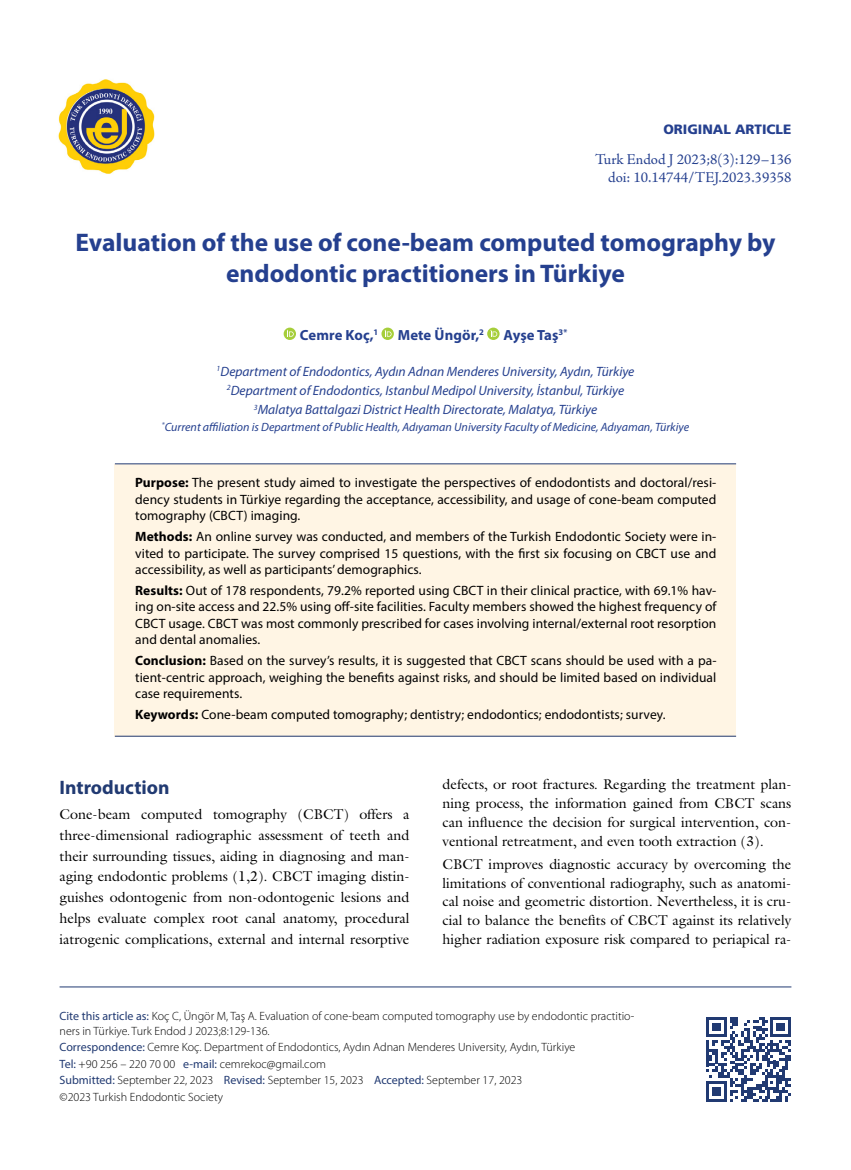
<style>
.page{position:relative;width:851px;height:1170px;background:#fff}
.page>*{position:absolute;margin:0;border:0;box-sizing:border-box;transform-origin:0 0}
.t1{font:700 25.5px/30.6px "Myriad Pro";color:#25408f;text-align:center}
.t2{font:700 19.5px "Myriad Pro";color:#213a72}
.t3{font:15px/18px "Adobe Jenson Pro";color:#25408f;text-align:right}
.t4{font:700 14.7px "Myriad Pro";letter-spacing:.005em;color:#25408f}
.t5{font:14.25px/18.8px "Galliard Normal Tr";color:#000;text-align:justify}
.t6{font:13.5px/16.5px "Myriad Pro";letter-spacing:.005em;color:#000;text-align:justify}
.t7{font:italic 13.5px/19.2px "Myriad Pro";color:#25408f;text-align:center}
.t8{font:13.5px "Frutiger Black Nr Tr";color:#25408f}
.t9{font:300 12px/16.5px "Myriad Pro";color:#000}
.t10{font:italic 12px "Myriad Pro";color:#25408f}
.s1{font-weight:700}
.s2{font-weight:400;color:#213a72}
</style>
<div class="page">
<hr style="left:60px;top:986px;width:731px;height:1px;background:#213a72">
<svg style="left:706px;top:1017px;width:84px;height:84px"></svg>
<svg style="left:283px;top:327px;width:13px;height:13px"></svg>
<svg style="left:287px;top:330px;width:7px;height:6px"></svg>
<svg style="left:381px;top:327px;width:13px;height:13px"></svg>
<svg style="left:385px;top:330px;width:6px;height:6px"></svg>
<svg style="left:487px;top:327px;width:12px;height:13px"></svg>
<svg style="left:490px;top:330px;width:7px;height:6px"></svg>
<div style="left:115px;top:464px;width:621px;height:272px;background:#fff5e4"></div>
<hr style="left:115px;top:463px;width:621px;height:1px;background:#213a72">
<hr style="left:115px;top:735px;width:621px;height:1px;background:#213a72">
<img style="left:58px;top:79px;width:97px;height:95px">
<p class="t8" style="left:663px;top:121px;width:129px">ORIGINAL ARTICLE</p>
<p class="t3" style="left:595px;top:150px;width:198px">Turk Endod J 2023;8(3):129–136 doi: 10.14744/TEJ.2023.39358</p>
<h1 class="t1" style="left:75px;top:226px;width:701px">Evaluation of the use of cone-beam computed tomography by endodontic practitioners in Türkiye</h1>
<p class="t4" style="left:300px;top:325px;width:80px">Cemre Koç,<sup>1</sup></p>
<p class="t4" style="left:398px;top:325px;width:88px">Mete Üngör,<sup>2</sup></p>
<p class="t4" style="left:503px;top:325px;width:65px">Ayşe Taş<sup>3*</sup></p>
<p class="t7" style="left:216px;top:361px;width:419px"><sup>1</sup>Department of Endodontics, Aydın Adnan Menderes University, Aydın, Türkiye<br><sup>2</sup>Department of Endodontics, Istanbul Medipol University, İstanbul, Türkiye<br><sup>3</sup>Malatya Battalgazi District Health Directorate, Malatya, Türkiye</p>
<p class="t10" style="left:162px;top:419px;width:529px"><sup>*</sup>Current affiliation is Department of Public Health, Adıyaman University Faculty of Medicine, Adıyaman, Türkiye</p>
<p class="t6" style="left:135px;top:474px;width:582px"><span class="s1">Purpose:</span> The present study aimed to investigate the perspectives of endodontists and doctoral/resi&shy;dency students in Türkiye regarding the acceptance, accessibility, and usage of cone-beam computed tomography (CBCT) imaging.</p>
<p class="t6" style="left:135px;top:528px;width:582px"><span class="s1">Methods:</span> An online survey was conducted, and members of the Turkish Endodontic Society were in&shy;vited to participate. The survey comprised 15 questions, with the first six focusing on CBCT use and accessibility, as well as participants’ demographics.</p>
<p class="t6" style="left:135px;top:582px;width:582px"><span class="s1">Results:</span> Out of 178 respondents, 79.2% reported using CBCT in their clinical practice, with 69.1% hav&shy;ing on-site access and 22.5% using off-site facilities. Faculty members showed the highest frequency of CBCT usage. CBCT was most commonly prescribed for cases involving internal/external root resorption and dental anomalies.</p>
<p class="t6" style="left:135px;top:652px;width:582px"><span class="s1">Conclusion:</span> Based on the survey’s results, it is suggested that CBCT scans should be used with a pa&shy;tient-centric approach, weighing the benefits against risks, and should be limited based on individual case requirements.</p>
<p class="t6" style="left:135px;top:706px;width:531px"><span class="s1">Keywords:</span> Cone-beam computed tomography; dentistry; endodontics; endodontists; survey.</p>
<h2 class="t2" style="left:60px;top:774px;width:111px">Introduction</h2>
<p class="t5" style="left:60px;top:803px;width:351px;line-height:20.9px">Cone-beam computed tomography (CBCT) offers a three-dimensional radiographic assessment of teeth and their surrounding tissues, aiding in diagnosing and man&shy;aging endodontic problems (1,2). CBCT imaging distin&shy;guishes odontogenic from non-odontogenic lesions and helps evaluate complex root canal anatomy, procedural iatrogenic complications, external and internal resorptive</p>
<p class="t5" style="left:442px;top:774px;width:350px">defects, or root fractures. Regarding the treatment plan&shy;ning process, the information gained from CBCT scans can influence the decision for surgical intervention, con&shy;ventional retreatment, and even tooth extraction (3).</p>
<p class="t5" style="left:442px;top:854px;width:350px">CBCT improves diagnostic accuracy by overcoming the limitations of conventional radiography, such as anatomi&shy;cal noise and geometric distortion. Nevertheless, it is cru&shy;cial to balance the benefits of CBCT against its relatively higher radiation exposure risk compared to periapical ra-</p>
<p class="t9" style="left:60px;top:1009px;width:576px;line-height:14.4px"><span class="s2">Cite this article as:</span> Koç C, Üngör M, Taş A. Evaluation of cone-beam computed tomography use by endodontic practitio&shy;ners in Türkiye. Turk Endod J 2023;8:129-136.</p>
<p class="t9" style="left:60px;top:1039px;width:517px"><span class="s2">Correspondence:</span> Cemre Koç. Department of Endodontics, Aydın Adnan Menderes University, Aydın, Türkiye <span class="s2">Tel:</span> +90 256 – 220 70 00 <span class="s2">e-mail:</span> cemrekoc@gmail.com<br><span class="s2">Submitted:</span> September 22, 2023 <span class="s2">Revised:</span> September 15, 2023 <span class="s2">Accepted:</span> September 17, 2023<br>©2023 Turkish Endodontic Society</p>
</div>
